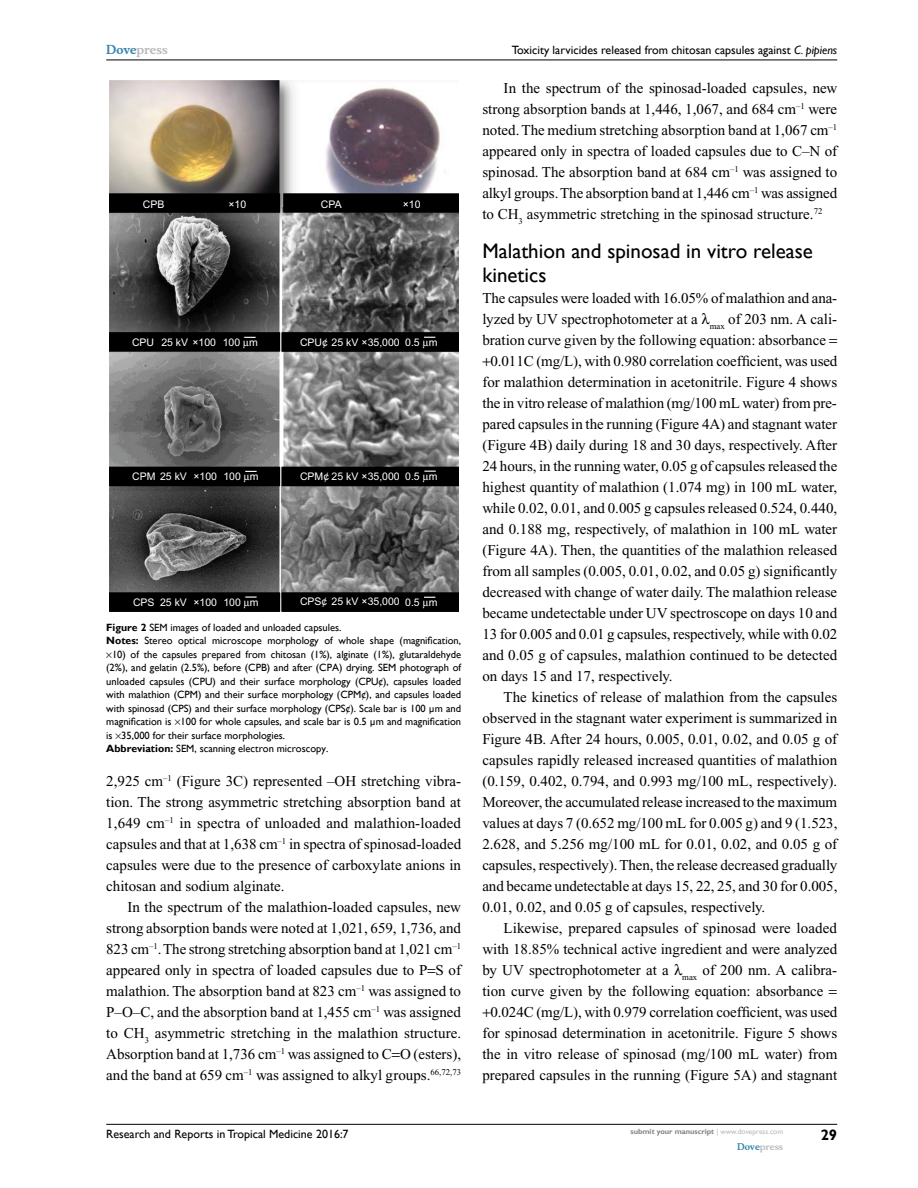
<style>
.page{position:relative;width:918px;height:1188px;background:#fff}
.page>*{position:absolute;margin:0;border:0;box-sizing:border-box;transform-origin:0 0}
.t1{font:21px/24px "Gill Sans";color:#000}
.t2{font:15px/21px "Times New Roman";color:#000;text-align:justify}
.t3{font:700 15px "Gill Sans";color:#000}
.t4{font:12px "Gill Sans";color:#000}
.t5{font:700 12px "Musee";color:#b8babc}
.t6{font:10.5px/13.5px "Gill Sans";color:#000}
.t7{font:10.5px "Arial";color:#fff}
.t8{font:700 9px "Musee";color:#b8babc}
.t9{font:700 7.5px "Gill Sans";color:#808285}
.s1{color:#3785ad}
.s2{font-weight:700}
.s3{font-style:italic}
.s4{font-weight:400;color:#b8babc}
</style>
<div class="page">
<hr style="left:106px;top:1124px;width:731px;height:1px;background:#000">
<hr style="left:106px;top:60px;width:731px;height:1px;background:#000">
<img style="left:109px;top:81px;width:349px;height:531px">
<svg style="left:244px;top:471px;width:13px;height:11px"></svg>
<svg style="left:244px;top:597px;width:13px;height:11px"></svg>
<svg style="left:243px;top:337px;width:13px;height:11px"></svg>
<svg style="left:423px;top:337px;width:12px;height:11px"></svg>
<svg style="left:423px;top:471px;width:13px;height:11px"></svg>
<svg style="left:423px;top:597px;width:12px;height:11px"></svg>
<p class="t5" style="left:106px;top:43px;width:63px"><span class="s1">Dove</span>press</p>
<p class="t7" style="left:143px;top:197px;width:23px">CPB</p>
<p class="t7" style="left:229px;top:197px;width:19px">×10</p>
<p class="t7" style="left:321px;top:197px;width:22px">CPA</p>
<p class="t7" style="left:403px;top:197px;width:19px">×10</p>
<p class="t7" style="left:132px;top:335px;width:24px">CPU</p>
<p class="t7" style="left:161px;top:335px;width:56px">25 kV ×100</p>
<p class="t7" style="left:223px;top:335px;width:37px">100 m</p>
<p class="t7" style="left:300px;top:335px;width:139px">CPU¢ 25 kV ×35,000 0.5 m</p>
<p class="t7" style="left:132px;top:469px;width:56px">CPM 25 kV</p>
<p class="t7" style="left:193px;top:469px;width:67px">×100 100 m</p>
<p class="t7" style="left:300px;top:469px;width:139px">CPM¢ 25 kV ×35,000 0.5 m</p>
<p class="t7" style="left:133px;top:595px;width:127px">CPS 25 kV ×100 100 m</p>
<p class="t7" style="left:300px;top:595px;width:139px">CPS¢ 25 kV ×35,000 0.5 m</p>
<p class="t6" style="left:106px;top:621px;width:356px"><span class="s2">Figure 2</span> SEM images of loaded and unloaded capsules.<br><span class="s2">Notes:</span> Stereo optical microscope morphology of whole shape (magnification,</p>
<p class="t6" style="left:106px;top:648px;width:356px;text-indent:6px">10) of the capsules prepared from chitosan (1%), alginate (1%), glutaraldehyde (2%), and gelatin (2.5%), before (CPB) and after (CPA) drying. SE M photograph of unloaded capsules (CPU) and their surface morphology (CPU¢), capsules loaded with malathion (CPM) and their surface morphology (CPM¢), and capsules loaded with spinosad (CPS) and their surface morphology (CPS¢). Scale bar is 100 µm and magnification is 100 for whole capsules, and scale bar is 0.5 µm and magnification is 35,000 for their surface morphologies.<br><span class="s2">Abbreviation:</span> SEM, scanning electron microscopy.</p>
<p class="t2" style="left:106px;top:770px;width:356px">2,925 cm<sup>–1</sup> (Figure 3C) represented –OH stretching vibra&shy;tion. The strong asymmetric stretching absorption band at 1,649 cm<sup>–1</sup> in spectra of unloaded and malathion-loaded capsules and that at 1,638 cm<sup>–1</sup> in spectra of spinosad-loaded capsules were due to the presence of carboxylate anions in chitosan and sodium alginate.</p>
<p class="t2" style="left:106px;top:896px;width:356px;text-indent:21px">In the spectrum of the malathion-loaded capsules, new strong absorption bands were noted at 1,021, 659, 1,736, and 823 cm<sup>–1</sup>. The strong stretching absorption band at 1,021 cm<sup>–1 </sup>appeared only in spectra of loaded capsules due to P S of malathion. The absorption band at 823 cm<sup>–1</sup> was assigned to P–O–C, and the absorption band at 1,455 cm<sup>–1</sup> was assigned to CH<sub>3</sub> asymmetric stretching in the malathion structure.<br>Absorption band at 1,736 cm<sup>–1</sup> was assigned to C O (esters), and the band at 659 cm<sup>–1</sup> was assigned to alkyl groups.<sup>66,72,73</sup></p>
<p class="t4" style="left:512px;top:43px;width:327px">Toxicity larvicides released from chitosan capsules against <span class="s3">C. pipiens</span></p>
<p class="t2" style="left:482px;top:77px;width:357px;text-indent:21px">In the spectrum of the spinosad-loaded capsules, new strong absorption bands at 1,446, 1,067, and 684 cm<sup>–1</sup> were noted. The medium stretching absorption band at 1,067 cm<sup>–1 </sup>appeared only in spectra of loaded capsules due to C–N of spinosad. The absorption band at 684 cm<sup>–1</sup> was assigned to alkyl groups. The absorption band at 1,446 cm<sup>–1</sup> was assigned to CH<sub>3</sub> asymmetric stretching in the spinosad structure.<sup>72</sup></p>
<h1 class="t1" style="left:482px;top:239px;width:332px">Malathion and spinosad in vitro release kinetics</h1>
<p class="t2" style="left:482px;top:287px;width:356px">The capsules were loaded with 16.05% of malathion and ana-</p>
<p class="t2" style="left:482px;top:308px;width:356px">lyzed by UV spectrophotometer at a <sub>max</sub> of 203 nm. A cali-</p>
<p class="t2" style="left:482px;top:329px;width:345px">bration curve given by the following equation: absorbance</p>
<p class="t2" style="left:491px;top:350px;width:348px">0.011C (mg/L), with 0.980 correlation coefficient, was used</p>
<p class="t2" style="left:482px;top:371px;width:356px">for malathion determination in acetonitrile. Figure 4 shows</p>
<p class="t2" style="left:482px;top:392px;width:356px">the in vitro release of malathion (mg/100 mL water) from pre-</p>
<p class="t2" style="left:482px;top:413px;width:356px">pared capsules in the running (Figure 4A) and stagnant water</p>
<p class="t2" style="left:482px;top:434px;width:356px">(Figure 4B) daily during 18 and 30 days, respectively. After</p>
<p class="t2" style="left:482px;top:455px;width:356px">24 hours, in the running water, 0.05 g of capsules released the</p>
<p class="t2" style="left:482px;top:476px;width:356px">highest quantity of malathion (1.074 mg) in 100 mL water,</p>
<p class="t2" style="left:482px;top:497px;width:356px">while 0.02, 0.01, and 0.005 g capsules released 0.524, 0.440,</p>
<p class="t2" style="left:482px;top:518px;width:356px">and 0.188 mg, respectively, of malathion in 100 mL water</p>
<p class="t2" style="left:482px;top:539px;width:356px">(Figure 4A). Then, the quantities of the malathion released</p>
<p class="t2" style="left:482px;top:560px;width:356px">from all samples (0.005, 0.01, 0.02, and 0.05 g) significantly</p>
<p class="t2" style="left:482px;top:581px;width:356px">decreased with change of water daily. The malathion release</p>
<p class="t2" style="left:482px;top:602px;width:356px">became undetectable under UV spectroscope on days 10 and</p>
<p class="t2" style="left:482px;top:623px;width:356px">13 for 0.005 and 0.01 g capsules, respectively, while with 0.02</p>
<p class="t2" style="left:482px;top:644px;width:356px">and 0.05 g of capsules, malathion continued to be detected</p>
<p class="t2" style="left:482px;top:665px;width:192px">on days 15 and 17, respectively.</p>
<p class="t2" style="left:504px;top:686px;width:335px">The kinetics of release of malathion from the capsules</p>
<p class="t2" style="left:482px;top:707px;width:356px">observed in the stagnant water experiment is summarized in</p>
<p class="t2" style="left:482px;top:728px;width:356px">Figure 4B. After 24 hours, 0.005, 0.01, 0.02, and 0.05 g of</p>
<p class="t2" style="left:482px;top:749px;width:356px">capsules rapidly released increased quantities of malathion</p>
<p class="t2" style="left:482px;top:770px;width:356px">(0.159, 0.402, 0.794, and 0.993 mg/100 mL, respectively).</p>
<p class="t2" style="left:482px;top:791px;width:356px">Moreover, the accumulated release increased to the maximum</p>
<p class="t2" style="left:482px;top:812px;width:357px">values at days 7 (0.652 mg/100 mL for 0.005 g) and 9 (1.523,</p>
<p class="t2" style="left:482px;top:833px;width:356px">2.628, and 5.256 mg/100 mL for 0.01, 0.02, and 0.05 g of</p>
<p class="t2" style="left:482px;top:854px;width:356px">capsules, respectively). Then, the release decreased gradually</p>
<p class="t2" style="left:482px;top:875px;width:357px">and became undetectable at days 15, 22, 25, and 30 for 0.005,</p>
<p class="t2" style="left:482px;top:896px;width:284px">0.01, 0.02, and 0.05 g of capsules, respectively.</p>
<p class="t2" style="left:504px;top:917px;width:335px">Likewise, prepared capsules of spinosad were loaded</p>
<p class="t2" style="left:482px;top:938px;width:356px">with 18.85% technical active ingredient and were analyzed</p>
<p class="t2" style="left:482px;top:959px;width:356px">by UV spectrophotometer at a <sub>max</sub> of 200 nm. A calibra-</p>
<p class="t2" style="left:482px;top:980px;width:343px">tion curve given by the following equation: absorbance</p>
<p class="t2" style="left:491px;top:1001px;width:348px">0.024C (mg/L), with 0.979 correlation coefficient, was used</p>
<p class="t2" style="left:482px;top:1022px;width:356px">for spinosad determination in acetonitrile. Figure 5 shows</p>
<p class="t2" style="left:482px;top:1043px;width:356px">the in vitro release of spinosad (mg/100 mL water) from</p>
<p class="t2" style="left:482px;top:1064px;width:356px">prepared capsules in the running (Figure 5A) and stagnant</p>
<p class="t4" style="left:106px;top:1127px;width:244px">Research and Reports in Tropical Medicine 2016:7</p>
<p class="t9" style="left:631px;top:1127px;width:154px">submit your manuscript <span class="s4">| www.dovepress.com</span></p>
<p class="t8" style="left:737px;top:1141px;width:48px"><span class="s1">Dove</span>press</p>
<p class="t3" style="left:821px;top:1126px;width:18px">29</p>
</div>
